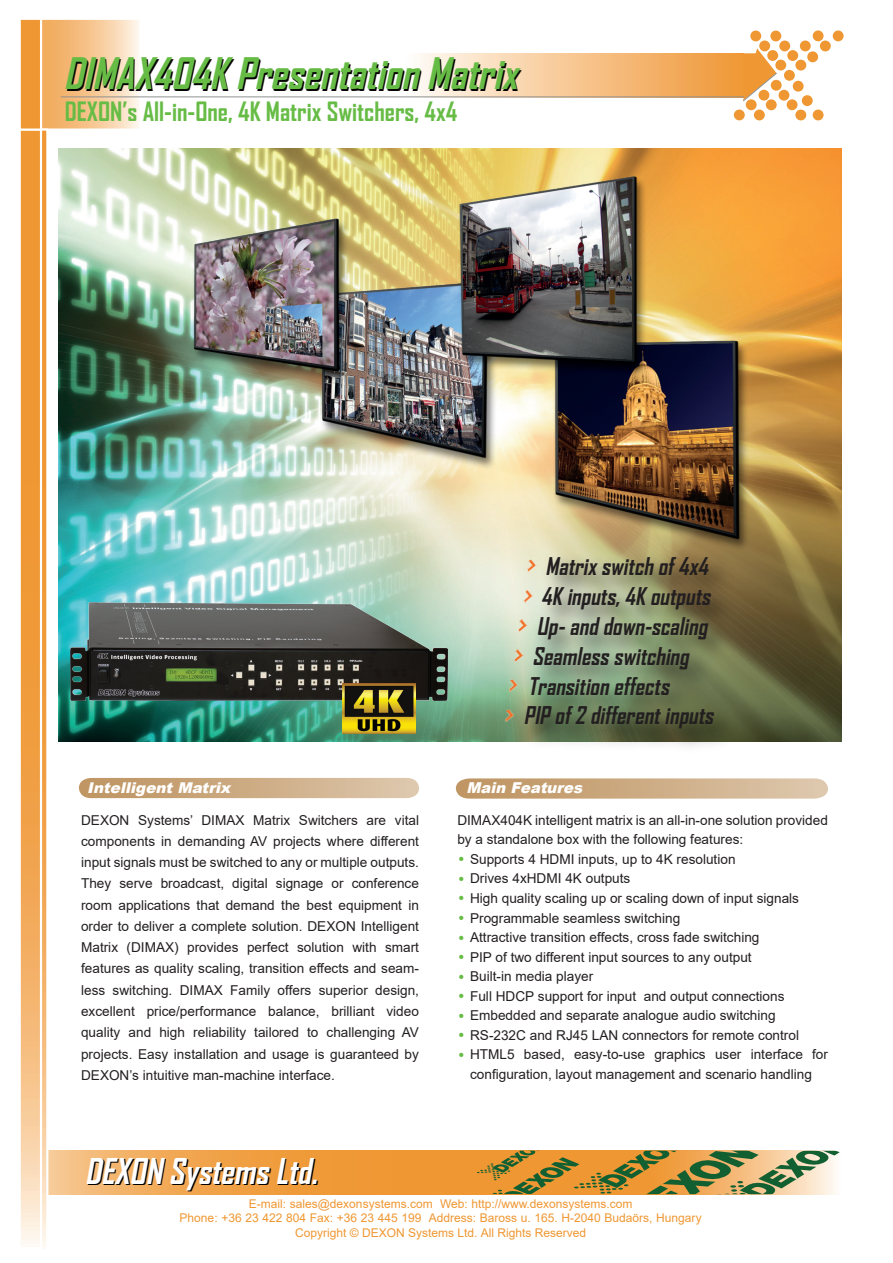
<style>
.page{position:relative;width:893px;height:1263px;background:#fff}
.page>*{position:absolute;margin:0;border:0;box-sizing:border-box;transform-origin:0 0}
.t1{font:italic 700 41.55px "Agency FB";color:#050504}
.t2{font:italic 700 34.05px "Agency FB";color:#000001}
.t3{font:700 25.5px "Agency FB";color:#66bc45}
.t4{font:italic 700 23.4px "Agency FB";color:#231f20}
.t5{font:16.95px/19.5px "Arial";color:#66bc45;text-align:justify}
.t6{font:italic 900 15px "Arial";color:#fff}
.t7{font:italic 900 14.85px "Arial";color:#fff}
.t8{font:13.65px/21.3px "Arial";color:#231f20;text-align:justify}
.t9{font:12px/14.7px "Arial";color:#ef9732;text-align:center}
</style>
<div class="page">
<div style="left:784px;top:70px;width:11px;height:11px;background:#ef9732;border-radius:50%"></div>
<div style="left:787px;top:99px;width:10px;height:11px;background:#ef9732;border-radius:50%"></div>
<svg style="left:771px;top:80px;width:11px;height:11px"></svg>
<div style="left:793px;top:81px;width:11px;height:11px;background:#ef9732;border-radius:50%"></div>
<div style="left:775px;top:60px;width:11px;height:10px;background:#ef9732;border-radius:50%"></div>
<div style="left:795px;top:60px;width:11px;height:11px;background:#ef9732;border-radius:50%"></div>
<div style="left:787px;top:50px;width:11px;height:11px;background:#ef9732;border-radius:50%"></div>
<svg style="left:759px;top:40px;width:11px;height:11px"></svg>
<div style="left:779px;top:41px;width:11px;height:10px;background:#ef9732;border-radius:50%"></div>
<div style="left:750px;top:31px;width:11px;height:10px;background:#ef9732;border-radius:50%"></div>
<div style="left:770px;top:31px;width:11px;height:10px;background:#ef9732;border-radius:50%"></div>
<div style="left:800px;top:41px;width:11px;height:10px;background:#ef9732;border-radius:50%"></div>
<div style="left:820px;top:41px;width:11px;height:10px;background:#ef9732;border-radius:50%"></div>
<div style="left:813px;top:30px;width:10px;height:11px;background:#ef9732;border-radius:50%"></div>
<div style="left:833px;top:30px;width:11px;height:11px;background:#ef9732;border-radius:50%"></div>
<div style="left:778px;top:90px;width:11px;height:11px;background:#ef9732;border-radius:50%"></div>
<div style="left:746px;top:99px;width:11px;height:11px;background:#ef9732;border-radius:50%"></div>
<div style="left:766px;top:99px;width:11px;height:11px;background:#ef9732;border-radius:50%"></div>
<div style="left:734px;top:110px;width:11px;height:10px;background:#ef9732;border-radius:50%"></div>
<div style="left:754px;top:110px;width:11px;height:10px;background:#ef9732;border-radius:50%"></div>
<div style="left:795px;top:110px;width:11px;height:10px;background:#ef9732;border-radius:50%"></div>
<div style="left:813px;top:110px;width:10px;height:10px;background:#ef9732;border-radius:50%"></div>
<div style="left:802px;top:95px;width:11px;height:11px;background:#ef9732;border-radius:50%"></div>
<div style="left:807px;top:51px;width:11px;height:11px;background:#ef9732;border-radius:50%"></div>
<svg style="left:43px;top:21px;width:96px;height:107px;background:#f6c895"></svg>
<div style="left:40px;top:18px;width:102px;height:113px;border:2px solid #fff"></div>
<svg style="left:22px;top:131px;width:17px;height:1113px;background:#f1a754"></svg>
<div style="left:19px;top:128px;width:23px;height:1121px;border:2px solid #fff"></div>
<div style="left:19px;top:18px;width:23px;height:113px;background:#ef9732;border:2px solid #fff"></div>
<div style="left:403px;top:53px;width:341px;height:44px;background:linear-gradient(to right,#fffcf7,#ef9532)"></div>
<svg style="left:734px;top:43px;width:44px;height:59px"></svg>
<hr style="left:61px;top:97px;width:683px;height:1px;background:#909192">
<svg style="left:48px;top:1151px;width:429px;height:43px;background:#f0a34b"></svg>
<svg style="left:477px;top:1151px;width:363px;height:44px;background:#b49750"></svg>
<svg style="left:43px;top:131px;width:2px;height:1116px;background:#f1a754"></svg>
<div style="left:40px;top:128px;width:8px;height:1123px;border:2px solid #fff"></div>
<img style="left:59px;top:148px;width:782px;height:593px">
<img style="left:192px;top:176px;width:557px;height:375px">
<img style="left:506px;top:541px;width:336px;height:206px">
<svg style="left:527px;top:559px;width:10px;height:13px"></svg>
<svg style="left:523px;top:590px;width:11px;height:13px"></svg>
<svg style="left:514px;top:650px;width:10px;height:12px"></svg>
<svg style="left:508px;top:679px;width:11px;height:13px"></svg>
<svg style="left:504px;top:709px;width:11px;height:13px"></svg>
<svg style="left:518px;top:620px;width:10px;height:12px"></svg>
<img style="left:70px;top:603px;width:378px;height:97px">
<img style="left:342px;top:683px;width:73px;height:50px">
<svg style="left:79px;top:778px;width:340px;height:20px;background:#cdad87"></svg>
<svg style="left:456px;top:778px;width:372px;height:21px;background:#cfb08b"></svg>
<h1 class="t1" style="left:65px;top:49px;width:465px">DIMAX404KPresentationMatrix</h1>
<h3 class="t3" style="left:65px;top:95px;width:394px">DEXON’s All-in-One, 4K Matrix Switchers, 4x4</h3>
<h3 class="t4" style="left:545px;top:552px;width:169px">Matrixswitch of4x4</h3>
<h3 class="t4" style="left:541px;top:582px;width:175px">4K inputs,4K outputs</h3>
<h3 class="t4" style="left:537px;top:611px;width:177px">Up-and down-scaling</h3>
<h3 class="t4" style="left:532px;top:641px;width:163px">Seamlessswitching</h3>
<h3 class="t4" style="left:528px;top:671px;width:147px">Transition effects</h3>
<h3 class="t4" style="left:524px;top:701px;width:196px">PIP of2 differentinputs</h3>
<p class="t7" style="left:87px;top:777px;width:149px">IntelligentMatrix</p>
<p class="t6" style="left:467px;top:777px;width:121px">Main Features</p>
<p class="t8" style="left:81px;top:809px;width:339px">DEXON Systems’ DIMAX Matrix Switchers are vital components in demanding AV projects where different input signals must be switched to any or multiple outputs.<br>They serve broadcast, digital signage or conference room applications that demand the best equipment in order to deliver a complete solution. DEXON Intelligent Matrix (DIMAX) provides perfect solution with smart features as quality scaling, transition effects and seam&shy;less switching. DIMAX Family offers superior design, excellent price/performance balance, brilliant video quality and high reliability tailored to challenging AV projects. Easy installation and usage is guaranteed by DEXON’s intuitive man-machine interface.</p>
<p class="t8" style="left:457px;top:810px;width:372px">DIMAX404K intelligent matrix is an all-in-one solution provided</p>
<p class="t8" style="left:457px;top:829px;width:287px">by a standalone box with the following features:</p>
<p class="t8" style="left:470px;top:848px;width:267px">Supports 4 HDMI inputs, up to 4K resolution</p>
<p class="t8" style="left:470px;top:868px;width:162px">Drives 4xHDMI 4K outputs</p>
<p class="t8" style="left:470px;top:887px;width:330px">High quality scaling up or scaling down of input signals</p>
<p class="t8" style="left:470px;top:907px;width:212px">Programmable seamless switching</p>
<p class="t8" style="left:470px;top:926px;width:291px">Attractive transition effects, cross fade switching</p>
<p class="t8" style="left:470px;top:946px;width:283px">PIP of two different input sources to any output</p>
<p class="t8" style="left:470px;top:966px;width:125px">Built-in media player</p>
<p class="t8" style="left:470px;top:985px;width:316px">Full HDCP support for input and output connections</p>
<p class="t8" style="left:470px;top:1005px;width:307px">Embedded and separate analogue audio switching</p>
<p class="t8" style="left:470px;top:1024px;width:330px">RS-232C and RJ45 LAN connectors for remote control</p>
<p class="t8" style="left:470px;top:1044px;width:359px">HTML5 based, easy-to-use graphics user interface for</p>
<p class="t8" style="left:470px;top:1063px;width:343px">configuration, layout management and scenario handling</p>
<p class="t5" style="left:459px;top:849px;width:7px">• • • • • • • • • • •</p>
<h2 class="t2" style="left:86px;top:1151px;width:241px">DEXON SystemsLtd.</h2>
<p class="t9" style="left:180px;top:1196px;width:524px">E-mail: sales@dexonsystems.com Web: http://www.dexonsystems.com<br>Phone: +36 23 422 804 Fax: +36 23 445 199 Address: Baross u. 165. H-2040 Budaörs, Hungary<br>Copyright © DEXON Systems Ltd. All Rights Reserved</p>
</div>
